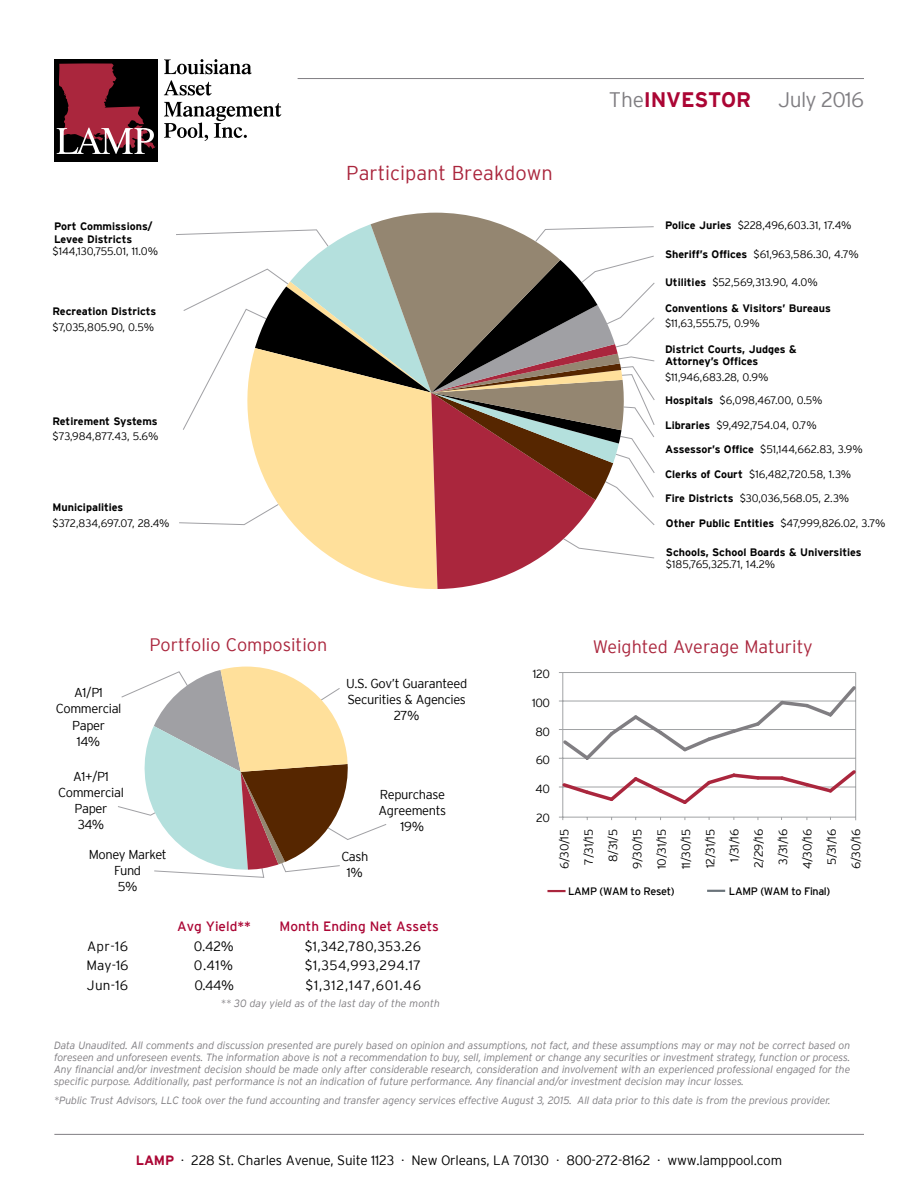
<style>
.page{position:relative;width:918px;height:1188px;background:#fff}
.page>*{position:absolute;margin:0;border:0;box-sizing:border-box;transform-origin:0 0}
.t1{font:700 21px "Interstate";letter-spacing:-.01em;color:#ab0534}
.t2{font:300 21px "Interstate";letter-spacing:-.03em;color:#807e82}
.t3{font:300 20.1px "Interstate";color:#aa263d}
.t4{font:300 18px "Interstate";color:#aa263d}
.t5{font:300 13.5px "Interstate";letter-spacing:-.015em;color:#000}
.t6{font:13.5px "Interstate";color:#ab0534}
.t7{font:300 13.5px "Interstate";letter-spacing:.015em;color:#000}
.t8{font:300 13.5px "Interstate";letter-spacing:.03em;color:#000}
.t9{font:300 13.5px "Interstate";letter-spacing:.06em;color:#000}
.t10{font:300 12.9px/16.2px "Interstate";letter-spacing:-.03em;color:#000;text-align:center}
.t11{font:300 11.7px "Interstate";letter-spacing:-.03em;color:#000}
.t12{font:300 10.8px "Interstate";letter-spacing:-.01em;color:#000}
.t13{font:700 10.8px/15.5px "Interstate";color:#000}
.t14{font:10.8px "Interstate";letter-spacing:-.03em;color:#000}
.Body_Copy_2-column{font:italic 300 10.5px/12px "Interstate";letter-spacing:-.01em;color:#807e82;text-align:justify}
.s1{font-weight:300;color:#807e82}
.s2{font-weight:700}
.s3{font-weight:300}
.s4{font-weight:700;color:#ab0534}
.s5{font-size:7.5px}
</style>
<div class="page">
<div style="left:55px;top:59px;width:103px;height:102px;background:#000"></div>
<svg style="left:57px;top:63px;width:99px;height:91px"></svg>
<svg style="left:164px;top:59px;width:88px;height:15px"></svg>
<svg style="left:164px;top:80px;width:48px;height:16px"></svg>
<svg style="left:164px;top:102px;width:117px;height:39px"></svg>
<hr style="left:298px;top:78px;width:566px;height:1px;background:#807e82">
<svg style="left:118px;top:667px;width:269px;height:211px"></svg>
<hr style="left:563px;top:672px;width:292px;height:1px;background:#a1a3a5">
<hr style="left:562px;top:673px;width:1px;height:144px;background:#a1a3a5">
<hr style="left:855px;top:673px;width:1px;height:147px;background:#a1a3a5">
<hr style="left:563px;top:817px;width:292px;height:1px;background:#a1a3a5">
<svg style="left:559px;top:683px;width:297px;height:124px"></svg>
<svg style="left:547px;top:890px;width:19px;height:2px"></svg>
<svg style="left:707px;top:890px;width:18px;height:2px"></svg>
<svg style="left:334px;top:559px;width:97px;height:30px;fill:#ffe09b"></svg>
<svg style="left:431px;top:559px;width:107px;height:30px;fill:#aa263d"></svg>
<svg style="left:176px;top:213px;width:479px;height:346px"></svg>
<hr style="left:54px;top:1134px;width:810px;height:1px;background:#807e82">
<p class="t13" style="left:54px;top:219px;width:100px">Port Commissions/</p>
<p class="t13" style="left:54px;top:231px;width:80px">Levee Districts</p>
<p class="t12" style="left:52px;top:245px;width:107px">$144,130,755.01, 11.0%</p>
<p class="t13" style="left:52px;top:304px;width:105px">Recreation Districts</p>
<p class="t12" style="left:52px;top:321px;width:103px">$7,035,805.90, 0.5%</p>
<p class="t13" style="left:52px;top:413px;width:107px">Retirement Systems</p>
<p class="t12" style="left:52px;top:430px;width:107px">$73,984,877.43, 5.6%</p>
<p class="t13" style="left:52px;top:500px;width:72px">Municipalities</p>
<p class="t12" style="left:52px;top:517px;width:119px">$372,834,697.07, 28.4%</p>
<p class="t3" style="left:346px;top:161px;width:208px">Participant Breakdown</p>
<p class="t1" style="left:609px;top:88px;width:144px"><span class="s1">The</span>INVESTOR</p>
<p class="t2" style="left:778px;top:88px;width:87px">July 2016</p>
<p class="t12" style="left:665px;top:219px;width:188px"><span class="s2">Police Juries</span> $228,496,603.31, 17.4%</p>
<p class="t12" style="left:665px;top:248px;width:195px"><span class="s2">Sheriff’s Offices</span> $61,963,586.30, 4.7%</p>
<p class="t12" style="left:665px;top:276px;width:154px"><span class="s2">Utilities</span> $52,569,313.90, 4.0%</p>
<p class="t13" style="left:665px;top:300px;width:168px">Conventions &amp; Visitors’ Bureaus <span class="s3">$11,63,555.75, 0.9%</span></p>
<p class="t13" style="left:665px;top:341px;width:133px">District Courts, Judges &amp;</p>
<p class="t13" style="left:665px;top:354px;width:95px">Attorney’s Offices</p>
<p class="t12" style="left:665px;top:371px;width:105px">$11,946,683.28, 0.9%</p>
<p class="t12" style="left:665px;top:394px;width:159px"><span class="s2">Hospitals</span> $6,098,467.00, 0.5%</p>
<p class="t12" style="left:665px;top:420px;width:153px"><span class="s2">Libraries</span> $9,492,754.04, 0.7%</p>
<p class="t12" style="left:665px;top:443px;width:199px"><span class="s2">Assessor’s Office</span> $51,144,662.83, 3.9%</p>
<p class="t12" style="left:665px;top:468px;width:188px"><span class="s2">Clerks of Court</span> $16,482,720.58, 1.3%</p>
<p class="t12" style="left:665px;top:492px;width:186px"><span class="s2">Fire Districts</span> $30,036,568.05, 2.3%</p>
<p class="t13" style="left:666px;top:516px;width:221px">Other Public Entities <span class="s3">$47,999,826.02, 3.7%</span></p>
<p class="t13" style="left:666px;top:544px;width:197px">Schools, School Boards &amp; Universities</p>
<p class="t12" style="left:666px;top:558px;width:111px">$185,765,325.71, 14.2%</p>
<p class="t10" style="left:74px;top:685px;width:30px">A1/P1</p>
<p class="t10" style="left:56px;top:701px;width:67px">Commercial<br>Paper</p>
<p class="t10" style="left:77px;top:733px;width:25px">14%</p>
<p class="t10" style="left:58px;top:768px;width:67px">A1+/P1<br>Commercial<br>Paper</p>
<p class="t10" style="left:78px;top:816px;width:28px">34%</p>
<p class="t4" style="left:149px;top:634px;width:179px">Portfolio Composition</p>
<p class="t10" style="left:89px;top:846px;width:80px">Money Market<br>Fund</p>
<p class="t10" style="left:118px;top:878px;width:21px">5%</p>
<p class="t10" style="left:346px;top:675px;width:123px;text-align:left">U.S. Gov’t Guaranteed<br>Securities &amp; Agencies</p>
<p class="t10" style="left:394px;top:707px;width:27px">27%</p>
<p class="t10" style="left:341px;top:848px;width:29px">Cash</p>
<p class="t10" style="left:347px;top:865px;width:18px">1%</p>
<p class="t10" style="left:380px;top:786px;width:67px">Repurchase</p>
<p class="t10" style="left:379px;top:803px;width:69px">Agreements</p>
<p class="t10" style="left:401px;top:819px;width:25px">19%</p>
<p class="t6" style="left:177px;top:919px;width:75px">Avg Yield**</p>
<p class="t6" style="left:280px;top:919px;width:161px">Month Ending Net Assets</p>
<p class="t5" style="left:87px;top:938px;width:43px">Apr-16</p>
<p class="t5" style="left:194px;top:938px;width:41px">0.42%</p>
<p class="t7" style="left:305px;top:938px;width:118px">$1,342,780,353.26</p>
<p class="t5" style="left:87px;top:958px;width:43px">May-16</p>
<p class="t5" style="left:194px;top:958px;width:41px">0.41%</p>
<p class="t8" style="left:305px;top:958px;width:118px">$1,354,993,294.17</p>
<p class="t5" style="left:87px;top:977px;width:43px">Jun-16</p>
<p class="t5" style="left:194px;top:977px;width:41px">0.44%</p>
<p class="t9" style="left:305px;top:977px;width:117px">$1,312,147,601.46</p>
<p class="Body_Copy_2-column" style="left:221px;top:997px;width:221px">** 30 day yield as of the last day of the month</p>
<p class="t11" style="left:533px;top:668px;width:19px">120</p>
<p class="t11" style="left:532px;top:696px;width:20px">100</p>
<p class="t11" style="left:535px;top:725px;width:16px">80</p>
<p class="t11" style="left:536px;top:754px;width:16px">60</p>
<p class="t11" style="left:536px;top:783px;width:16px">40</p>
<p class="t11" style="left:536px;top:811px;width:15px">20</p>
<p class="t4" style="left:593px;top:637px;width:222px">Weighted Average Maturity</p>
<p class="t11" style="left:558px;top:869px;width:42px;rotate:-90deg">6/30/15</p>
<p class="t11" style="left:582px;top:865px;width:37px;rotate:-90deg">7/31/15</p>
<p class="t11" style="left:606px;top:862px;width:35px;rotate:-90deg">8/31/5</p>
<p class="t11" style="left:631px;top:869px;width:42px;rotate:-90deg">9/30/15</p>
<p class="t11" style="left:655px;top:869px;width:41px;rotate:-90deg">10/31/15</p>
<p class="t11" style="left:679px;top:869px;width:41px;rotate:-90deg">11/30/15</p>
<p class="t11" style="left:704px;top:868px;width:40px;rotate:-90deg">12/31/15</p>
<p class="t11" style="left:728px;top:862px;width:34px;rotate:-90deg">1/31/16</p>
<p class="t11" style="left:752px;top:868px;width:41px;rotate:-90deg">2/29/16</p>
<p class="t11" style="left:777px;top:865px;width:37px;rotate:-90deg">3/31/16</p>
<p class="t11" style="left:801px;top:869px;width:42px;rotate:-90deg">4/30/16</p>
<p class="t11" style="left:825px;top:865px;width:38px;rotate:-90deg">5/31/16</p>
<p class="t11" style="left:849px;top:869px;width:42px;rotate:-90deg">6/30/16</p>
<p class="t14" style="left:568px;top:885px;width:108px">LAMP (WAM to Reset)</p>
<p class="t14" style="left:729px;top:885px;width:103px">LAMP (WAM to Final)</p>
<p class="Body_Copy_2-column" style="left:54px;top:1040px;width:798px">Data Unaudited. All comments and discussion presented are purely based on opinion and assumptions, not fact, and these assumptions may or may not be correct based on foreseen and unforeseen events. The information above is not a recommendation to buy, sell, implement or change any securities or investment strategy, function or process.<br>Any financial and/or investment decision should be made only after considerable research, consideration and involvement with an experienced professional engaged for the specific purpose. Additionally, past performance is not an indication of future performance. Any financial and/or investment decision may incur losses.</p>
<p class="Body_Copy_2-column" style="left:54px;top:1094px;width:778px">*Public Trust Advisors, LLC took over the fund accounting and transfer agency services effective August 3, 2015. All data prior to this date is from the previous provider.</p>
<p class="t5" style="left:136px;top:1152px;width:648px"><span class="s4">LAMP</span> <span class="s5">•</span> 228 St. Charles Avenue, Suite 1123 <span class="s5">•</span> New Orleans, LA 70130 <span class="s5">•</span> 800-272-8162 <span class="s5">•</span> www.lamppool.com</p>
</div>
